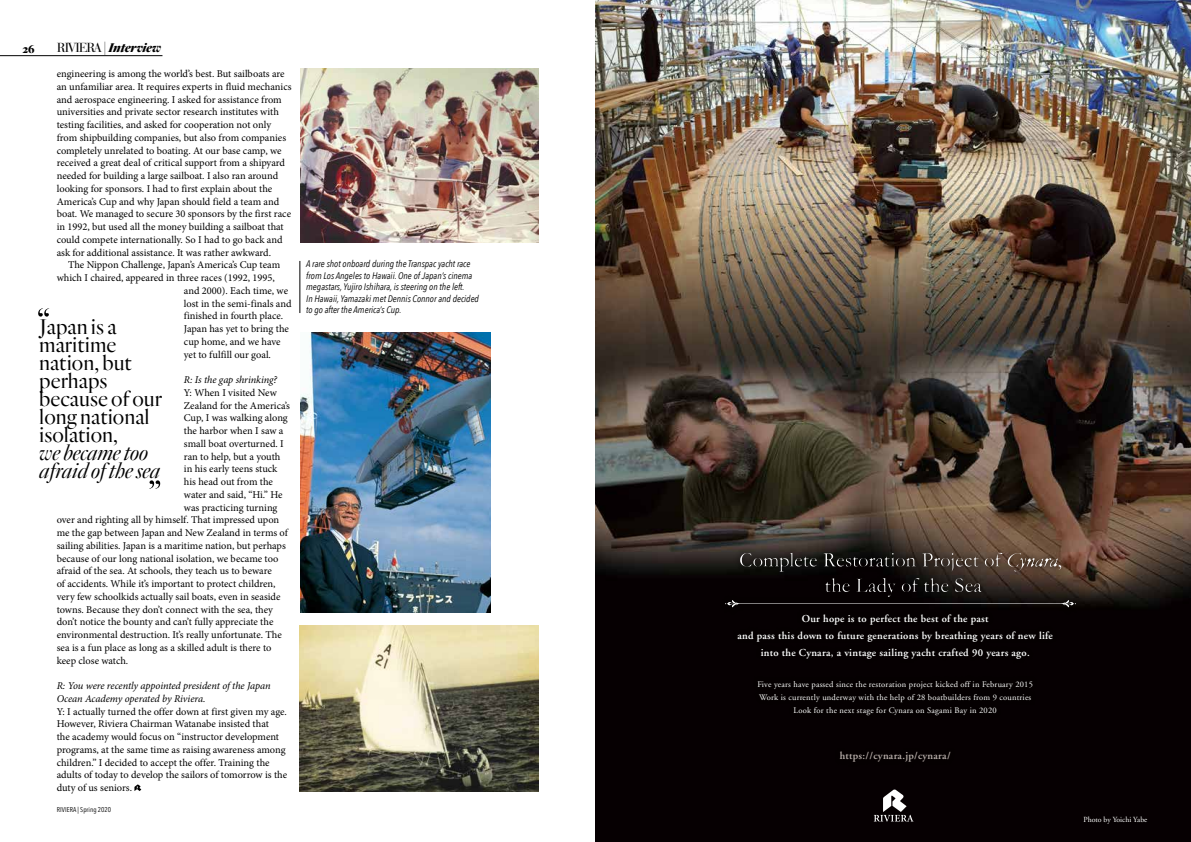
<style>
.page{position:relative;width:1191px;height:842px;background:#fff}
.page>*{position:absolute;margin:0;border:0;box-sizing:border-box;transform-origin:0 0}
.t1{font:300 22px/18px "Quarto";color:#000}
.t2{font:italic 300 22px/18px "Quarto";color:#000}
.t3{font:italic 900 13px "Quarto";color:#000}
.t4{font:900 12px "Quarto";color:#000}
.t5{font:600 10.6px/17px "Adobe Garamond";letter-spacing:.025em;color:#fff;text-align:center}
.t6{font:600 10.6px "Adobe Garamond";letter-spacing:.025em;color:#b9afaa}
.t7{font:10.4px/12.8px "Minion Pro";color:#000}
.t8{font:italic 10.4px/12.8px "Minion Pro";letter-spacing:-.01em;color:#000}
.t9{font:italic 9.5px/11.5px "Avenir Next Condensed";color:#000}
.t10{font:8.5px/13.5px "Adobe Garamond";letter-spacing:.025em;color:#fff;text-align:center}
.t11{font:7.8px "Adobe Garamond";color:#fff}
.t12{font:7px "Avenir Next Condensed";color:#000}
.s1{font-family:"Bauer Bodoni";font-weight:400;font-style:normal}
.s2{font-style:normal}
</style>
<div class="page">
<svg style="left:134px;top:784px;width:7px;height:7px"></svg>
<svg style="left:149px;top:480px;width:11px;height:9px"></svg>
<svg style="left:38px;top:308px;width:11px;height:9px"></svg>
<img style="left:300px;top:68px;width:239px;height:175px">
<img style="left:300px;top:625px;width:239px;height:166px">
<img style="left:300px;top:332px;width:190px;height:281px">
<hr style="left:300px;top:261px;width:1px;height:52px;background:#000">
<img style="left:595px;top:0;width:596px;height:842px">
<img style="left:731px;top:544px;width:339px;height:34px">
<svg style="left:740px;top:553px;width:77px;height:19px"></svg>
<svg style="left:823px;top:553px;width:92px;height:13px"></svg>
<svg style="left:922px;top:553px;width:56px;height:18px"></svg>
<svg style="left:985px;top:553px;width:76px;height:18px"></svg>
<img style="left:716px;top:591px;width:368px;height:25px">
<svg style="left:725px;top:578px;width:350px;height:30px;background:#1b1514"></svg>
<div style="left:733px;top:609px;width:325px;height:54px;background:#000"></div>
<div style="left:753px;top:675px;width:284px;height:46px;background:#000"></div>
<div style="left:835px;top:746px;width:120px;height:21px;background:#000"></div>
<svg style="left:873px;top:789px;width:40px;height:32px"></svg>
<hr style="left:0;top:55px;width:162px;height:1px;background:#000">
<p class="t4" style="left:22px;top:40px;width:14px">26</p>
<p class="t3" style="left:57px;top:39px;width:105px"><span class="s1">RIVIERA</span> <span class="s2">|</span> Interview</p>
<p class="t7" style="left:57px;top:67px;width:236px">engineering is among the world’s best. But sailboats are an unfamiliar area. It requires experts in fluid mechanics and aerospace engineering. I asked for assistance from universities and private sector research institutes with testing facilities, and asked for cooperation not only from shipbuilding companies, but also from companies completely unrelated to boating. At our base camp, we received a great deal of critical support from a shipyard needed for building a large sailboat. I also ran around looking for sponsors. I had to first explain about the America’s Cup and why Japan should field a team and boat. We managed to secure 30 sponsors by the first race in 1992, but used all the money building a sailboat that could compete internationally. So I had to go back and ask for additional assistance. It was rather awkward.</p>
<p class="t7" style="left:68px;top:259px;width:214px">The Nippon Challenge, Japan’s America’s Cup team</p>
<p class="t7" style="left:57px;top:271px;width:220px">which I chaired, appeared in three races (1992, 1995,</p>
<p class="t7" style="left:184px;top:284px;width:106px">and 2000). Each time, we</p>
<p class="t7" style="left:184px;top:297px;width:109px">lost in the semi-finals and</p>
<p class="t7" style="left:184px;top:310px;width:101px">finished in fourth place.</p>
<p class="t7" style="left:184px;top:322px;width:107px">Japan has yet to bring the</p>
<p class="t7" style="left:184px;top:335px;width:98px">cup home, and we have</p>
<p class="t7" style="left:184px;top:348px;width:89px">yet to fulfill our goal.</p>
<p class="t8" style="left:184px;top:373px;width:95px">R: Is the gap shrinking?</p>
<p class="t7" style="left:184px;top:386px;width:94px">Y: When I visited New</p>
<p class="t7" style="left:184px;top:399px;width:108px">Zealand for the America’s</p>
<p class="t7" style="left:184px;top:412px;width:105px">Cup, I was walking along</p>
<p class="t7" style="left:184px;top:424px;width:101px">the harbor when I saw a</p>
<p class="t7" style="left:184px;top:437px;width:101px">small boat overturned. I</p>
<p class="t7" style="left:184px;top:450px;width:98px">ran to help, but a youth</p>
<p class="t7" style="left:184px;top:463px;width:95px">in his early teens stuck</p>
<p class="t7" style="left:184px;top:475px;width:91px">his head out from the</p>
<p class="t7" style="left:184px;top:488px;width:100px">water and said, “Hi.” He</p>
<p class="t7" style="left:184px;top:501px;width:95px">was practicing turning</p>
<p class="t7" style="left:57px;top:514px;width:224px">over and righting all by himself. That impressed upon</p>
<p class="t7" style="left:57px;top:526px;width:233px">me the gap between Japan and New Zealand in terms of</p>
<p class="t7" style="left:57px;top:539px;width:231px">sailing abilities. Japan is a maritime nation, but perhaps</p>
<p class="t7" style="left:57px;top:552px;width:223px">because of our long national isolation, we became too</p>
<p class="t7" style="left:57px;top:565px;width:217px">afraid of the sea. At schools, they teach us to beware</p>
<p class="t7" style="left:57px;top:577px;width:220px">of accidents. While it’s important to protect children,</p>
<p class="t7" style="left:57px;top:590px;width:225px">very few schoolkids actually sail boats, even in seaside</p>
<p class="t7" style="left:57px;top:603px;width:218px">towns. Because they don’t connect with the sea, they</p>
<p class="t7" style="left:57px;top:616px;width:218px">don’t notice the bounty and can’t fully appreciate the</p>
<p class="t7" style="left:57px;top:628px;width:227px">environmental destruction. It’s really unfortunate. The</p>
<p class="t7" style="left:57px;top:641px;width:216px">sea is a fun place as long as a skilled adult is there to</p>
<p class="t7" style="left:57px;top:654px;width:73px">keep close watch.</p>
<p class="t8" style="left:57px;top:679px;width:215px">R: You were recently appointed president of the Japan<br>Ocean Academy operated by Riviera.</p>
<p class="t7" style="left:57px;top:705px;width:232px">Y: I actually turned the offer down at first given my age.<br>However, Riviera Chairman Watanabe insisted that<br>the academy would focus on “instructor development programs, at the same time as raising awareness among children.” I decided to accept the offer. Training the adults of today to develop the sailors of tomorrow is the duty of us seniors.</p>
<h1 class="t1" style="left:39px;top:317px;width:124px">Japan is a maritime nation, but perhaps because of our long national isolation,</h1>
<h1 class="t2" style="left:39px;top:444px;width:122px">we became too afraid of the sea</h1>
<p class="t12" style="left:57px;top:804px;width:56px">RIVIERA | Spring 2020</p>
<p class="t9" style="left:306px;top:258px;width:174px">A rare shot onboard during the Transpac yacht race from Los Angeles to Hawaii. One of Japan’s cinema megastars, Yujiro Ishihara, is steering on the left.<br>In Hawaii, Yamazaki met Dennis Connor and decided to go after the America’s Cup.</p>
<p class="t5" style="left:737px;top:610px;width:317px">Our hope is to perfect the best of the past<br>and pass this down to future generations by breathing years of new life into the Cynara, a vintage sailing yacht crafted 90 years ago.</p>
<p class="t10" style="left:757px;top:677px;width:277px">Five years have passed since the restoration project kicked off in February 2015<br>Work is currently underway with the help of 28 boatbuilders from 9 countries<br>Look for the next stage for Cynara on Sagami Bay in 2020</p>
<p class="t6" style="left:839px;top:750px;width:112px">https://cynara.jp/cynara/</p>
<p class="t11" style="left:1083px;top:815px;width:65px">Photo by Yoichi Yabe</p>
</div>
